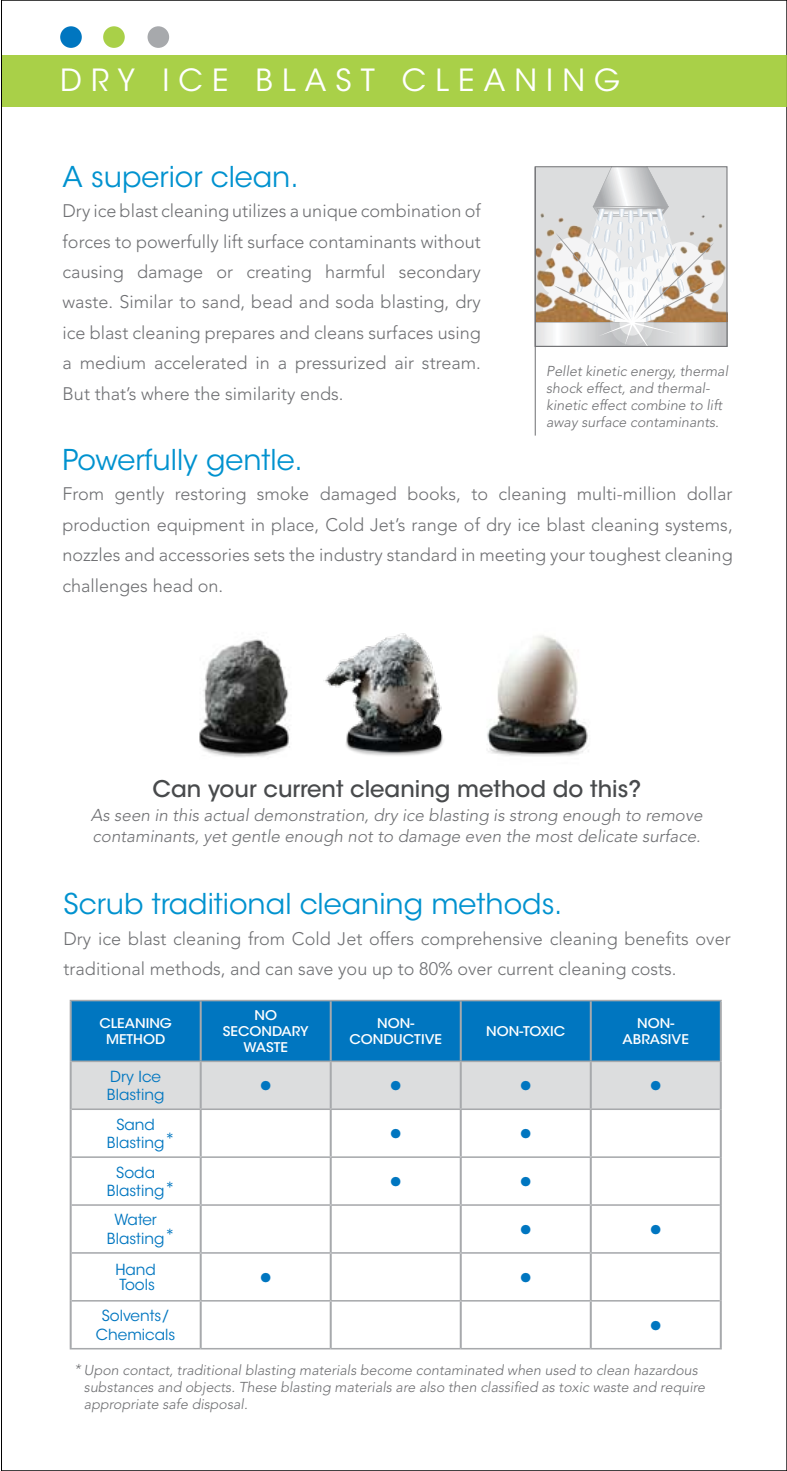
<style>
.page{position:relative;width:787px;height:1471px;background:#fff}
.page>*{position:absolute;margin:0;border:0;box-sizing:border-box;transform-origin:0 0}
.t1{font:30.4px "ITC Avant Garde Std";letter-spacing:.3em;color:#fff}
.t2{font:28.4px "ITC Avant Garde Std";color:#0092cf}
.t3{font:300 26.6px "Avenir LT Std";color:#0076c0}
.t4{font:500 22.8px "ITC Avant Garde Std";color:#484a4c}
.t5{font:300 18px/30.4px "Avenir LT Std";color:#6e6f72;text-align:justify}
.t6{font:18px "ITC Avant Garde Std";color:#0076c0}
.t7{font:italic 300 17.2px/20.8px "Avenir LT Std";color:#6e6f72}
.t8{font:15.2px/18.2px "ITC Avant Garde Std";color:#0076c0;text-align:center}
.t9{font:italic 300 14.2px/17.2px "Avenir LT Std";color:#6e6f72}
.t10{font:500 13.4px/16px "ITC Avant Garde Std";color:#fff;text-align:center;scale:1.06 1}
</style>
<div class="page">
<div style="left:1px;top:55px;width:785px;height:52px;background:#a9d048"></div>
<div style="left:60px;top:26px;width:22px;height:22px;background:#0076c0;border-radius:50%"></div>
<div style="left:103px;top:26px;width:22px;height:22px;background:#a9d048;border-radius:50%"></div>
<div style="left:147px;top:26px;width:22px;height:22px;background:#a7a9ac;border-radius:50%"></div>
<img style="left:487px;top:635px;width:102px;height:121px">
<img style="left:199px;top:639px;width:91px;height:118px">
<img style="left:323px;top:633px;width:120px;height:123px">
<svg style="left:537px;top:168px;width:188px;height:177px"></svg>
<div style="left:535px;top:166px;width:192px;height:181px;border:1px solid #6e6f72"></div>
<hr style="left:535px;top:167px;width:1px;height:268px;background:#6e6f72">
<svg style="left:72px;top:1001px;width:647px;height:107px;background:#60a3cc"></svg>
<hr style="left:70px;top:1000px;width:131px;height:1px;background:#a7a9ac">
<hr style="left:201px;top:1000px;width:130px;height:1px;background:#a7a9ac">
<hr style="left:331px;top:1000px;width:130px;height:1px;background:#a7a9ac">
<hr style="left:461px;top:1000px;width:129px;height:1px;background:#a7a9ac">
<hr style="left:590px;top:1000px;width:131px;height:1px;background:#a7a9ac">
<hr style="left:72px;top:1060px;width:129px;height:2px;background:#a7a9ac">
<hr style="left:201px;top:1060px;width:130px;height:2px;background:#a7a9ac">
<hr style="left:331px;top:1060px;width:130px;height:2px;background:#a7a9ac">
<hr style="left:461px;top:1060px;width:129px;height:2px;background:#a7a9ac">
<hr style="left:590px;top:1060px;width:129px;height:2px;background:#a7a9ac">
<hr style="left:72px;top:1108px;width:129px;height:2px;background:#a7a9ac">
<hr style="left:201px;top:1108px;width:130px;height:2px;background:#a7a9ac">
<hr style="left:331px;top:1108px;width:130px;height:2px;background:#a7a9ac">
<hr style="left:461px;top:1108px;width:129px;height:2px;background:#a7a9ac">
<hr style="left:590px;top:1108px;width:129px;height:2px;background:#a7a9ac">
<hr style="left:72px;top:1156px;width:129px;height:2px;background:#a7a9ac">
<hr style="left:201px;top:1156px;width:130px;height:2px;background:#a7a9ac">
<hr style="left:331px;top:1156px;width:130px;height:2px;background:#a7a9ac">
<hr style="left:461px;top:1156px;width:129px;height:2px;background:#a7a9ac">
<hr style="left:590px;top:1156px;width:129px;height:2px;background:#a7a9ac">
<hr style="left:72px;top:1204px;width:129px;height:1px;background:#a7a9ac">
<hr style="left:201px;top:1204px;width:130px;height:1px;background:#a7a9ac">
<hr style="left:331px;top:1204px;width:130px;height:1px;background:#a7a9ac">
<hr style="left:461px;top:1204px;width:129px;height:1px;background:#a7a9ac">
<hr style="left:590px;top:1204px;width:129px;height:1px;background:#a7a9ac">
<hr style="left:72px;top:1252px;width:129px;height:1px;background:#a7a9ac">
<hr style="left:201px;top:1252px;width:130px;height:1px;background:#a7a9ac">
<hr style="left:331px;top:1252px;width:130px;height:1px;background:#a7a9ac">
<hr style="left:461px;top:1252px;width:129px;height:1px;background:#a7a9ac">
<hr style="left:590px;top:1252px;width:129px;height:1px;background:#a7a9ac">
<hr style="left:72px;top:1300px;width:129px;height:1px;background:#a7a9ac">
<hr style="left:201px;top:1300px;width:130px;height:1px;background:#a7a9ac">
<hr style="left:331px;top:1300px;width:130px;height:1px;background:#a7a9ac">
<hr style="left:461px;top:1300px;width:129px;height:1px;background:#a7a9ac">
<hr style="left:590px;top:1300px;width:129px;height:1px;background:#a7a9ac">
<hr style="left:70px;top:1348px;width:131px;height:1px;background:#a7a9ac">
<hr style="left:201px;top:1348px;width:130px;height:1px;background:#a7a9ac">
<hr style="left:331px;top:1348px;width:130px;height:1px;background:#a7a9ac">
<hr style="left:461px;top:1348px;width:129px;height:1px;background:#a7a9ac">
<hr style="left:590px;top:1348px;width:131px;height:1px;background:#a7a9ac">
<hr style="left:70px;top:1001px;width:2px;height:60px;background:#a7a9ac">
<hr style="left:200px;top:1001px;width:2px;height:59px;background:#a7a9ac">
<hr style="left:330px;top:1001px;width:2px;height:59px;background:#a7a9ac">
<hr style="left:460px;top:1001px;width:2px;height:59px;background:#a7a9ac">
<hr style="left:589px;top:1001px;width:2px;height:59px;background:#a7a9ac">
<hr style="left:719px;top:1001px;width:2px;height:60px;background:#a7a9ac">
<hr style="left:70px;top:1061px;width:2px;height:48px;background:#a7a9ac">
<hr style="left:200px;top:1062px;width:2px;height:46px;background:#a7a9ac">
<hr style="left:330px;top:1062px;width:2px;height:46px;background:#a7a9ac">
<hr style="left:460px;top:1062px;width:2px;height:46px;background:#a7a9ac">
<hr style="left:589px;top:1062px;width:2px;height:46px;background:#a7a9ac">
<hr style="left:719px;top:1061px;width:2px;height:48px;background:#a7a9ac">
<hr style="left:70px;top:1109px;width:2px;height:48px;background:#a7a9ac">
<hr style="left:200px;top:1110px;width:2px;height:46px;background:#a7a9ac">
<hr style="left:330px;top:1110px;width:2px;height:46px;background:#a7a9ac">
<hr style="left:460px;top:1110px;width:2px;height:46px;background:#a7a9ac">
<hr style="left:589px;top:1110px;width:2px;height:46px;background:#a7a9ac">
<hr style="left:719px;top:1109px;width:2px;height:48px;background:#a7a9ac">
<hr style="left:70px;top:1157px;width:2px;height:48px;background:#a7a9ac">
<hr style="left:200px;top:1158px;width:2px;height:46px;background:#a7a9ac">
<hr style="left:330px;top:1158px;width:2px;height:46px;background:#a7a9ac">
<hr style="left:460px;top:1158px;width:2px;height:46px;background:#a7a9ac">
<hr style="left:589px;top:1158px;width:2px;height:46px;background:#a7a9ac">
<hr style="left:719px;top:1157px;width:2px;height:48px;background:#a7a9ac">
<hr style="left:70px;top:1205px;width:2px;height:48px;background:#a7a9ac">
<hr style="left:200px;top:1205px;width:2px;height:47px;background:#a7a9ac">
<hr style="left:330px;top:1205px;width:2px;height:47px;background:#a7a9ac">
<hr style="left:460px;top:1205px;width:2px;height:47px;background:#a7a9ac">
<hr style="left:589px;top:1205px;width:2px;height:47px;background:#a7a9ac">
<hr style="left:719px;top:1205px;width:2px;height:48px;background:#a7a9ac">
<hr style="left:70px;top:1253px;width:2px;height:47px;background:#a7a9ac">
<hr style="left:200px;top:1253px;width:2px;height:47px;background:#a7a9ac">
<hr style="left:330px;top:1253px;width:2px;height:47px;background:#a7a9ac">
<hr style="left:460px;top:1253px;width:2px;height:47px;background:#a7a9ac">
<hr style="left:589px;top:1253px;width:2px;height:47px;background:#a7a9ac">
<hr style="left:719px;top:1253px;width:2px;height:47px;background:#a7a9ac">
<hr style="left:70px;top:1300px;width:2px;height:48px;background:#a7a9ac">
<hr style="left:200px;top:1301px;width:2px;height:47px;background:#a7a9ac">
<hr style="left:330px;top:1301px;width:2px;height:47px;background:#a7a9ac">
<hr style="left:460px;top:1301px;width:2px;height:47px;background:#a7a9ac">
<hr style="left:589px;top:1301px;width:2px;height:47px;background:#a7a9ac">
<hr style="left:719px;top:1300px;width:2px;height:48px;background:#a7a9ac">
<h1 class="t1" style="left:60px;top:61px;width:561px">DRY ICE BLAST CLEANING</h1>
<h2 class="t2" style="left:63px;top:159px;width:237px">A superior clean.</h2>
<p class="t5" style="left:63px;top:196px;width:420px">Dry ice blast cleaning utilizes a unique combination of forces to powerfully lift surface contaminants without causing damage or creating harmful secondary waste. Similar to sand, bead and soda blasting, dry ice blast cleaning prepares and cleans surfaces using a medium accelerated in a pressurized air stream.<br>But that’s where the similarity ends.</p>
<p class="t9" style="left:546px;top:363px;width:183px">Pellet kinetic energy, thermal shock effect, and thermal&shy;kinetic effect combine to lift away surface contaminants.</p>
<h2 class="t2" style="left:62px;top:442px;width:242px">Powerfully gentle.</h2>
<p class="t5" style="left:62px;top:479px;width:672px">From gently restoring smoke damaged books, to cleaning multi-million dollar production equipment in place, Cold Jet’s range of dry ice blast cleaning systems, nozzles and accessories sets the industry standard in meeting your toughest cleaning challenges head on.</p>
<p class="t4" style="left:153px;top:774px;width:490px">Can your current cleaning method do this?</p>
<p class="t7" style="left:91px;top:805px;width:613px">As seen in this actual demonstration, dry ice blasting is strong enough to remove contaminants, yet gentle enough not to damage even the most delicate surface.</p>
<h2 class="t2" style="left:64px;top:886px;width:500px">Scrub traditional cleaning methods.</h2>
<p class="t5" style="left:64px;top:923px;width:668px">Dry ice blast cleaning from Cold Jet offers comprehensive cleaning benefits over traditional methods, and can save you up to 80% over current cleaning costs.</p>
<p class="t10" style="left:99px;top:1015px;width:70px">CLEANING<br>METHOD</p>
<p class="t10" style="left:223px;top:1007px;width:83px">NO<br>SECONDARY<br>WASTE</p>
<p class="t10" style="left:349px;top:1015px;width:89px">NON-<br>CONDUCTIVE</p>
<p class="t10" style="left:486px;top:1023px;width:76px">NON-TOXIC</p>
<p class="t10" style="left:622px;top:1015px;width:64px">NON-<br>ABRASIVE</p>
<p class="t8" style="left:107px;top:1067px;width:59px;text-align:left">Dry Ice<br>Blasting</p>
<h3 class="t3" style="left:259px;top:1070px;width:15px">•</h3>
<h3 class="t3" style="left:389px;top:1070px;width:15px">•</h3>
<h3 class="t3" style="left:519px;top:1070px;width:15px">•</h3>
<h3 class="t3" style="left:649px;top:1070px;width:15px">•</h3>
<p class="t8" style="left:107px;top:1115px;width:59px">Sand<br>Blasting</p>
<h3 class="t3" style="left:389px;top:1118px;width:15px">•</h3>
<h3 class="t3" style="left:519px;top:1118px;width:15px">•</h3>
<p class="t8" style="left:107px;top:1163px;width:59px">Soda<br>Blasting</p>
<h3 class="t3" style="left:389px;top:1166px;width:15px">•</h3>
<h3 class="t3" style="left:519px;top:1166px;width:15px">•</h3>
<p class="t8" style="left:107px;top:1211px;width:59px">Water<br>Blasting</p>
<h3 class="t3" style="left:519px;top:1214px;width:15px">•</h3>
<h3 class="t3" style="left:649px;top:1214px;width:15px">•</h3>
<p class="t8" style="left:115px;top:1261px;width:42px;line-height:15.4px;text-align:left">Hand<br>Tools</p>
<h3 class="t3" style="left:259px;top:1262px;width:15px">•</h3>
<h3 class="t3" style="left:519px;top:1262px;width:15px">•</h3>
<p class="t8" style="left:96px;top:1307px;width:81px">Solvents/<br>Chemicals</p>
<h3 class="t3" style="left:649px;top:1310px;width:15px">•</h3>
<p class="t6" style="left:165px;top:1128px;width:12px">*</p>
<p class="t6" style="left:165px;top:1177px;width:12px">*</p>
<p class="t6" style="left:165px;top:1224px;width:12px">*</p>
<p class="t9" style="left:84px;top:1361px;width:622px;text-indent:-10px">* Upon contact, traditional blasting materials become contaminated when used to clean hazardous substances and objects. These blasting materials are also then classified as toxic waste and require appropriate safe disposal.</p>
</div>
